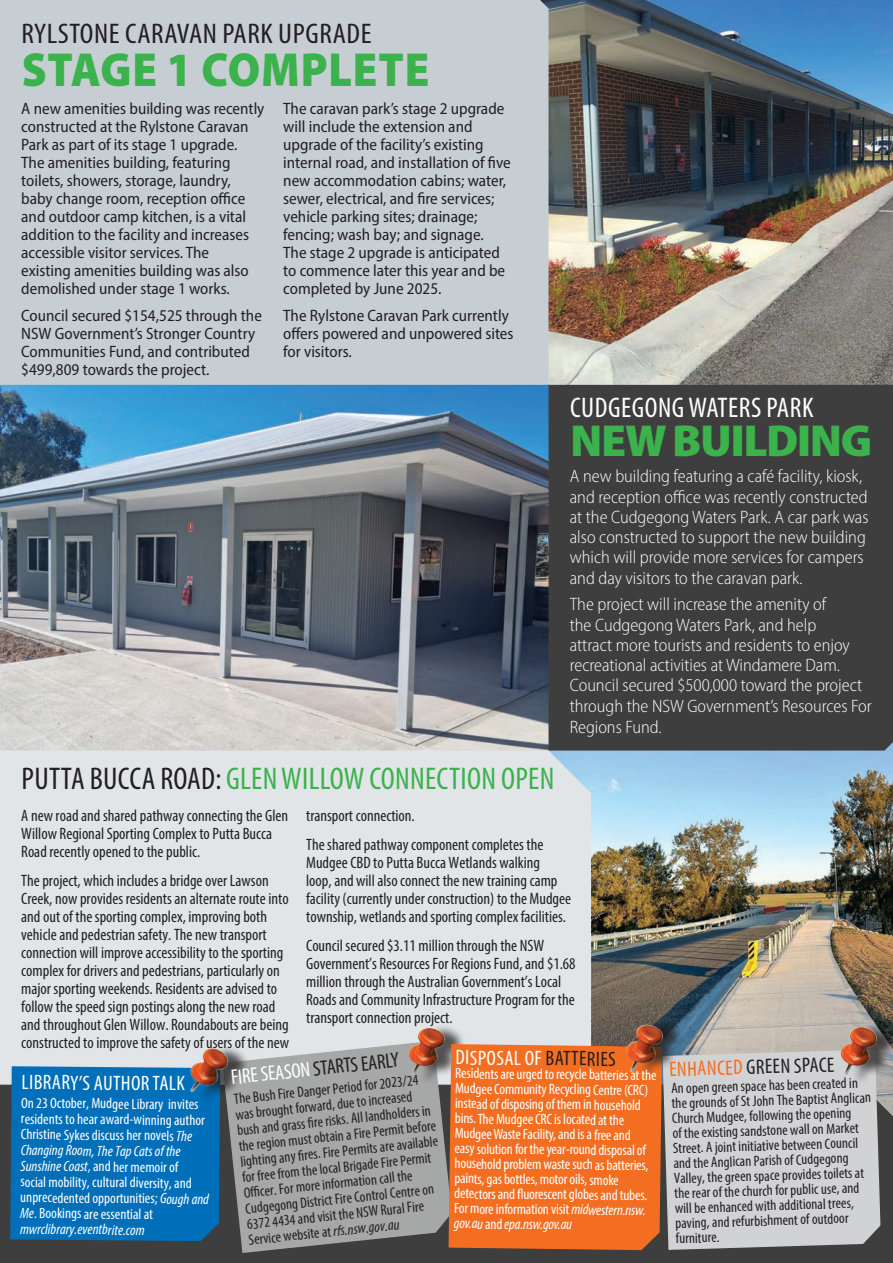
<style>
.page{position:relative;width:893px;height:1263px;background:#fff}
.page>*{position:absolute;margin:0;border:0;box-sizing:border-box;transform-origin:0 0}
.t1{font:900 48px "Myriad Pro";letter-spacing:.02em;color:#3bb24b;scale:.93 1}
.t2{font:900 semi-condensed 45px "Myriad Pro";letter-spacing:-.03em;color:#3bb24b;scale:1.1 1}
.t3{font:condensed 31.5px "Myriad Pro";letter-spacing:.01em;color:#3bb24b}
.t4{font:condensed 28.5px "Myriad Pro";letter-spacing:.02em;color:#231f20;scale:1.07 1}
.t5{font:condensed 28.5px "Myriad Pro";letter-spacing:.02em;color:#fff}
.t6{font:condensed 21px "Myriad Pro";color:#231f20}
.t7{font:condensed 21px "Myriad Pro";color:#fff}
.t8{font:300 semi-condensed 18px/20.4px "Myriad Pro";color:#fff}
.t9{font:condensed 16.5px/18px "Myriad Pro";color:#231f20}
.t10{font:semi-condensed 16.5px/18px "Myriad Pro";color:#231f20}
.t11{font:condensed 15px/15px "Myriad Pro";color:#231f20}
.t12{font:condensed 15px/15px "Myriad Pro";color:#fff}
.s1{color:#231f20}
.s2{color:#fff}
.s3{font-style:italic}
.s4{color:#f36e21}
</style>
<div class="page">
<img style="left:591px;top:750px;width:302px;height:294px">
<img style="left:549px;top:0;width:344px;height:385px">
<div style="left:0;top:1084px;width:893px;height:179px;background:#3e3e3f"></div>
<img style="left:0;top:385px;width:549px;height:365px">
<div style="left:0;top:750px;width:591px;height:334px;background:#e1e5e8"></div>
<div style="left:0;top:0;width:549px;height:385px;background:#c6ced4"></div>
<div style="left:549px;top:385px;width:344px;height:365px;background:#3e3e3f"></div>
<div style="left:847px;top:1023px;width:46px;height:63px;background:#231f20;opacity:.75"></div>
<img style="left:839px;top:1026px;width:38px;height:18px">
<div style="left:10px;top:1066px;width:210px;height:175px;background:#006fba"></div>
<svg style="left:222px;top:1041px;width:230px;height:212px;background:#9d9e9e"></svg>
<div style="left:415px;top:1023px;width:51px;height:63px;background:#231f20;opacity:.75"></div>
<img style="left:407px;top:1026px;width:38px;height:50px">
<svg style="left:449px;top:1044px;width:431px;height:206px;background:#db9b77"></svg>
<div style="left:634px;top:1017px;width:51px;height:63px;background:#231f20;opacity:.75"></div>
<img style="left:626px;top:1023px;width:37px;height:50px">
<div style="left:198px;top:1045px;width:52px;height:59px;background:#231f20;opacity:.75"></div>
<img style="left:186px;top:1043px;width:46px;height:56px">
<h3 class="t4" style="left:22px;top:16px;width:329px">RYLSTONE CARAVAN PARK UPGRADE</h3>
<h1 class="t1" style="left:22px;top:38px;width:440px">STAGE 1 COMPLETE</h1>
<p class="t10" style="left:21px;top:100px;width:245px">A new amenities building was recently constructed at the Rylstone Caravan Park as part of its stage 1 upgrade.<br>The amenities building, featuring toilets, showers, storage, laundry, baby change room, reception office and outdoor camp kitchen, is a vital addition to the facility and increases accessible visitor services. The<br>existing amenities building was also demolished under stage 1 works.</p>
<p class="t10" style="left:21px;top:306px;width:242px">Council secured $154,525 through the NSW Government’s Stronger Country Communities Fund, and contributed $499,809 towards the project.</p>
<p class="t10" style="left:283px;top:100px;width:229px">The caravan park’s stage 2 upgrade will include the extension and upgrade of the facility’s existing internal road, and installation of five new accommodation cabins; water, sewer, electrical, and fire services; vehicle parking sites; drainage; fencing; wash bay; and signage.<br>The stage 2 upgrade is anticipated to commence later this year and be completed by June 2025.</p>
<p class="t10" style="left:283px;top:306px;width:232px">The Rylstone Caravan Park currently offers powered and unpowered sites for visitors.</p>
<h3 class="t3" style="left:22px;top:760px;width:534px"><span class="s1">PUTTA BUCCA ROAD:</span> GLEN WILLOW CONNECTION OPEN</h3>
<h3 class="t5" style="left:570px;top:390px;width:245px">CUDGEGONG WATERS PARK</h3>
<h2 class="t2" style="left:570px;top:411px;width:276px">NEW BUILDING</h2>
<p class="t8" style="left:570px;top:466px;width:300px">A new building featuring a café facility, kiosk, and reception office was recently constructed at the Cudgegong Waters Park. A car park was also constructed to support the new building which will provide more services for campers and day visitors to the caravan park.</p>
<p class="t8" style="left:570px;top:594px;width:303px">The project will increase the amenity of<br>the Cudgegong Waters Park, and help<br>attract more tourists and residents to enjoy recreational activities at Windamere Dam.<br>Council secured $500,000 toward the project through the NSW Government’s Resources For Regions Fund.</p>
<p class="t9" style="left:21px;top:807px;width:268px">A new road and shared pathway connecting the Glen<br>Willow Regional Sporting Complex to Putta Bucca<br>Road recently opened to the public.</p>
<p class="t9" style="left:21px;top:871px;width:269px">The project, which includes a bridge over Lawson Creek, now provides residents an alternate route into and out of the sporting complex, improving both vehicle and pedestrian safety. The new transport connection will improve accessibility to the sporting complex for drivers and pedestrians, particularly on major sporting weekends. Residents are advised to follow the speed sign postings along the new road and throughout Glen Willow. Roundabouts are being constructed to improve the safety of users of the new</p>
<p class="t9" style="left:306px;top:801px;width:239px;line-height:28.7px">transport connection.<br>The shared pathway component completes the</p>
<p class="t9" style="left:306px;top:853px;width:267px">Mudgee CBD to Putta Bucca Wetlands walking<br>loop, and will also connect the new training camp facility (currently under construction) to the Mudgee township, wetlands and sporting complex facilities.</p>
<p class="t9" style="left:306px;top:936px;width:271px">Council secured $3.11 million through the NSW Government’s Resources For Regions Fund, and $1.68 million through the Australian Government’s Local Roads and Community Infrastructure Program for the transport connection project.</p>
<p class="t6" style="left:230px;top:1065px;width:170px;rotate:-6deg"><span class="s2">FIRE SEASON</span> STARTS EARLY</p>
<p class="t7" style="left:456px;top:1044px;width:162px;rotate:1deg">DISPOSAL OF <span class="s1">BATTERIES</span></p>
<p class="t12" style="left:455px;top:1065px;width:203px;rotate:1deg">Residents are urged to recycle batteries at the Mudgee Community Recycling Centre (CRC) instead of disposing of them in household bins. The Mudgee CRC is located at the Mudgee Waste Facility, and is a free and<br>easy solution for the year-round disposal of household problem waste such as batteries, paints, gas bottles, motor oils, smoke detectors and fl uorescent globes and tubes.<br>For more information visit <span class="s3">midwestern.nsw. gov.au</span> and <span class="s3">epa.nsw.gov.au</span></p>
<p class="t11" style="left:233px;top:1091px;width:200px;line-height:15.8px;rotate:-6deg">The Bush Fire Danger Period for 2023/24 was brought forward, due to increased bush and grass fi re risks. All landholders in the region must obtain a Fire Permit before lighting any fi res. Fire Permits are available for free from the local Brigade Fire Permit Offi cer. For more information call the Cudgegong District Fire Control Centre on 6372 4434 and visit the NSW Rural Fire Service website at <span class="s3">rfs.nsw.gov.au</span></p>
<p class="t7" style="left:22px;top:1069px;width:165px;rotate:1deg">LIBRARY’S AUTHOR TALK</p>
<p class="t12" style="left:21px;top:1094px;width:191px;line-height:15.8px;rotate:1deg">On 23 October, Mudgee Library invites residents to hear award-winning author Christine Sykes discuss her novels <span class="s3">The Changing Room, The Tap Cats of the Sunshine Coast</span>, and her memoir of<br>social mobility, cultural diversity, and unprecedented opportunities; <span class="s3">Gough and Me</span>. Bookings are essential at <span class="s3">mwrclibrary.eventbrite.com</span></p>
<p class="t6" style="left:669px;top:1057px;width:167px;rotate:-2deg"><span class="s4">ENHANCED</span> GREEN SPACE</p>
<p class="t11" style="left:670px;top:1081px;width:202px;rotate:-2deg">An open green space has been created in the grounds of St John The Baptist Anglican Church Mudgee, following the opening<br>of the existing sandstone wall on Market Street. A joint initiative between Council and the Anglican Parish of Cudgegong Valley, the green space provides toilets at the rear of the church for public use, and will be enhanced with additional trees, paving, and refurbishment of outdoor furniture.</p>
</div>
